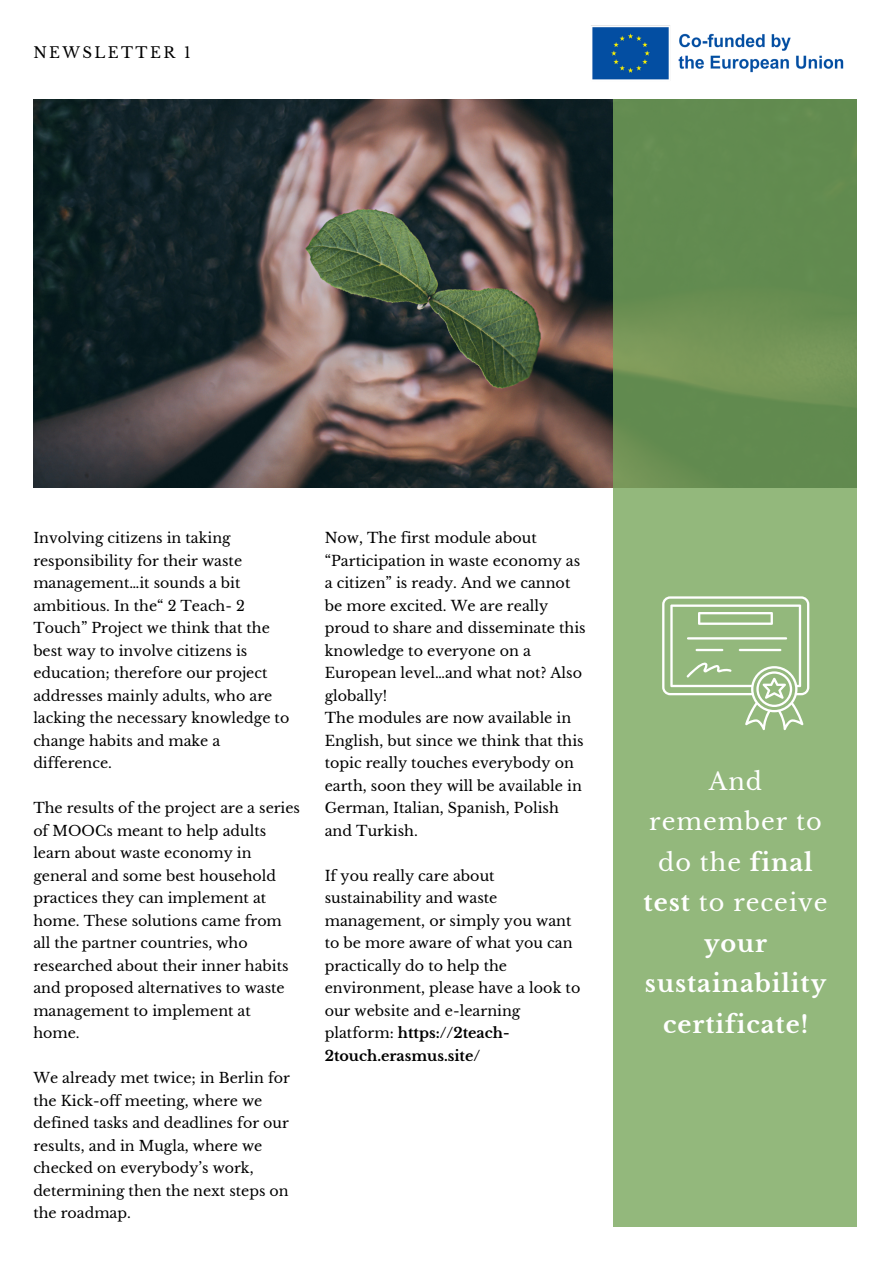
<style>
.page{position:relative;width:893px;height:1264px;background:#fff}
.page>*{position:absolute;margin:0;border:0;box-sizing:border-box;transform-origin:0 0}
.t1{font:700 24px/40.5px "Libre Baskerville";letter-spacing:.04em;color:#fff;text-align:center}
.t2{font:15px "Libre Baskerville";letter-spacing:.16em;color:#000}
.t3{font:14.25px/22.5px "Libre Baskerville";color:#000}
.s1{font-weight:700}
.s2{font-weight:400}
</style>
<div class="page">
<img style="left:33px;top:100px;width:580px;height:388px">
<svg style="left:613px;top:100px;width:243px;height:1126px;background:#82a86c"></svg>
<img style="left:591px;top:25px;width:253px;height:55px">
<svg style="left:662px;top:596px;width:147px;height:134px;background:#a7c594"></svg>
<p class="t2" style="left:33px;top:43px;width:159px">NEWSLETTER 1</p>
<p class="t3" style="left:33px;top:527px;width:257px">Involving citizens in taking responsibility for their waste management…it sounds a bit ambitious. In the“ 2 Teach- 2<br>Touch” Project we think that the best way to involve citizens is education; therefore our project addresses mainly adults, who are lacking the necessary knowledge to change habits and make a difference.</p>
<p class="t3" style="left:33px;top:797px;width:268px">The results of the project are a series of MOOCs meant to help adults learn about waste economy in general and some best household practices they can implement at home. These solutions came from all the partner countries, who researched about their inner habits and proposed alternatives to waste management to implement at home.</p>
<p class="t3" style="left:33px;top:1066px;width:258px">We already met twice; in Berlin for the Kick-off meeting, where we defined tasks and deadlines for our results, and in Mugla, where we checked on everybody’s work, determining then the next steps on the roadmap.</p>
<p class="t3" style="left:324px;top:527px;width:262px">Now, The first module about “Participation in waste economy as a citizen” is ready. And we cannot be more excited. We are really proud to share and disseminate this knowledge to everyone on a<br>European level…and what not? Also globally!<br>The modules are now available in<br>English, but since we think that this topic really touches everybody on earth, soon they will be available in<br>German, Italian, Spanish, Polish and Turkish.</p>
<p class="t3" style="left:324px;top:864px;width:257px">If you really care about sustainability and waste management, or simply you want to be more aware of what you can practically do to help the environment, please have a look to our website and e-learning platform: <span class="s1">https://2teach-<br>2touch.erasmus.site/</span></p>
<h1 class="t1" style="left:643px;top:761px;width:185px"><span class="s2">And remember to do the</span> final test <span class="s2">to receive </span>your sustainability certificate!</h1>
</div>
